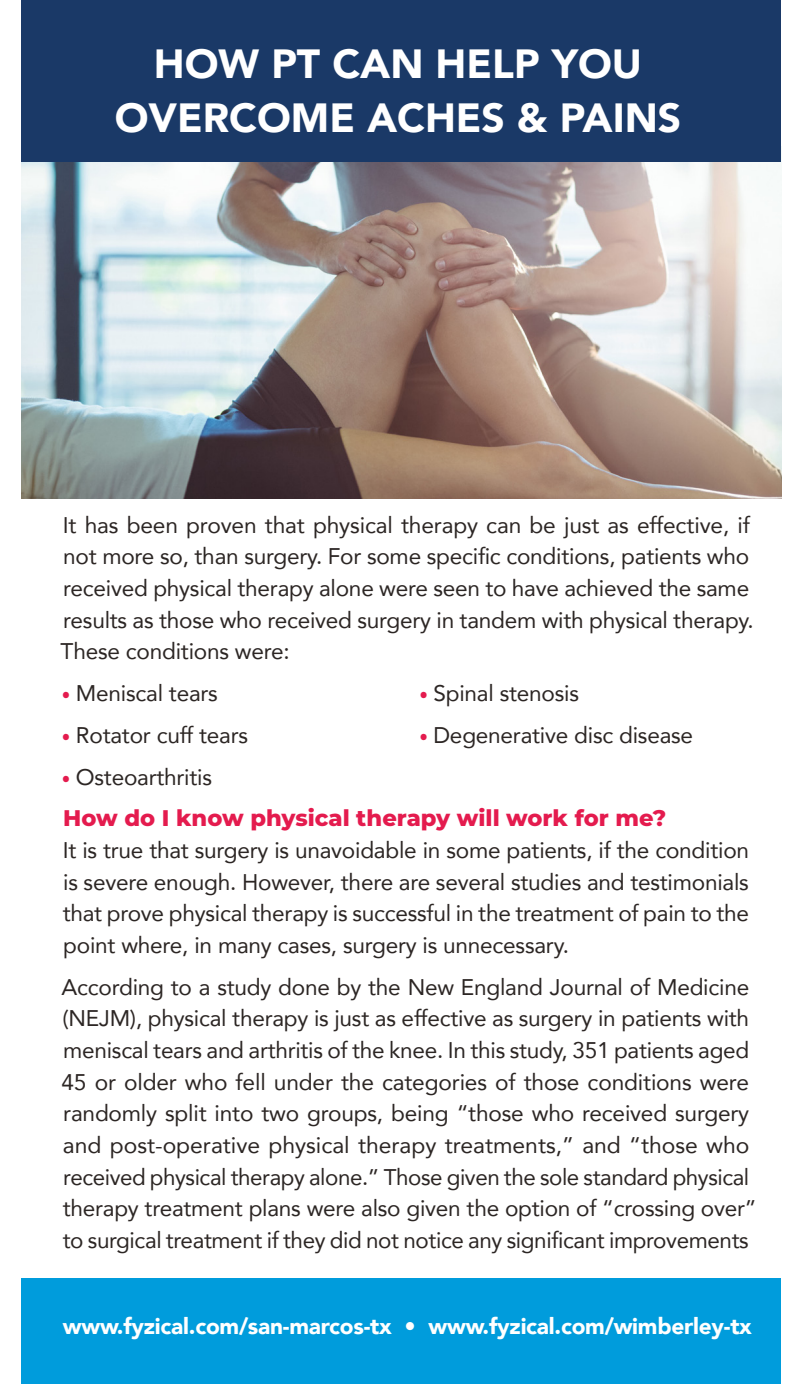
<style>
.page{position:relative;width:803px;height:1386px;background:#fff}
.page>*{position:absolute;margin:0;border:0;box-sizing:border-box;transform-origin:0 0}
.t1{font:900 40.6px/53.7px "Avenir";color:#fff;text-align:center}
.t2{font:22.57px/31.7px "Avenir";letter-spacing:-.01em;color:#2c2624}
.t3{font:900 22.57px "Avenir";letter-spacing:-.01em;color:#fff}
.s1{font-family:"Source Sans Pro";font-weight:700;color:#e41b4e}
.s2{font-family:"Montserrat";font-weight:800;color:#e41b4e}
</style>
<div class="page">
<img style="left:22px;top:162px;width:759px;height:336px">
<div style="left:22px;top:1px;width:759px;height:161px;background:#1a3967"></div>
<div style="left:22px;top:1278px;width:759px;height:105px;background:#009cdc"></div>
<p class="t1" style="left:115px;top:36px;width:568px">HOW PT CAN HELP YOU<br>OVERCOME ACHES &amp; PAINS</p>
<p class="t2" style="left:61px;top:508px;width:694px">It has been proven that physical therapy can be just as effective, if not more so, than surgery. For some specific conditions, patients who received physical therapy alone were seen to have achieved the same results as those who received surgery in tandem with physical therapy.<br>These conditions were:</p>
<p class="t2" style="left:62px;top:677px;width:157px"><span class="s1">•</span> Meniscal tears</p>
<p class="t2" style="left:62px;top:718px;width:187px"><span class="s1">•</span> Rotator cuff tears</p>
<p class="t2" style="left:62px;top:760px;width:151px"><span class="s1">•</span> Osteoarthritis</p>
<p class="t2" style="left:420px;top:677px;width:161px"><span class="s1">•</span> Spinal stenosis</p>
<p class="t2" style="left:420px;top:718px;width:275px"><span class="s1">•</span> Degenerative disc disease</p>
<p class="t2" style="left:63px;top:802px;width:688px"><span class="s2">How do I know physical therapy will work for me?<br></span>It is true that surgery is unavoidable in some patients, if the condition is severe enough. However, there are several studies and testimonials that prove physical therapy is successful in the treatment of pain to the point where, in many cases, surgery is unnecessary.</p>
<p class="t2" style="left:61px;top:971px;width:696px">According to a study done by the New England Journal of Medicine (NEJM), physical therapy is just as effective as surgery in patients with meniscal tears and arthritis of the knee. In this study, 351 patients aged 45 or older who fell under the categories of those conditions were randomly split into two groups, being “those who received surgery and post-operative physical therapy treatments,” and “those who received physical therapy alone.” Those given the sole standard physical therapy treatment plans were also given the option of “crossing over” to surgical treatment if they did not notice any significant improvements</p>
<p class="t3" style="left:63px;top:1307px;width:690px">www.fyzical.com/san-marcos-tx • www.fyzical.com/wimberley-tx</p>
</div>
